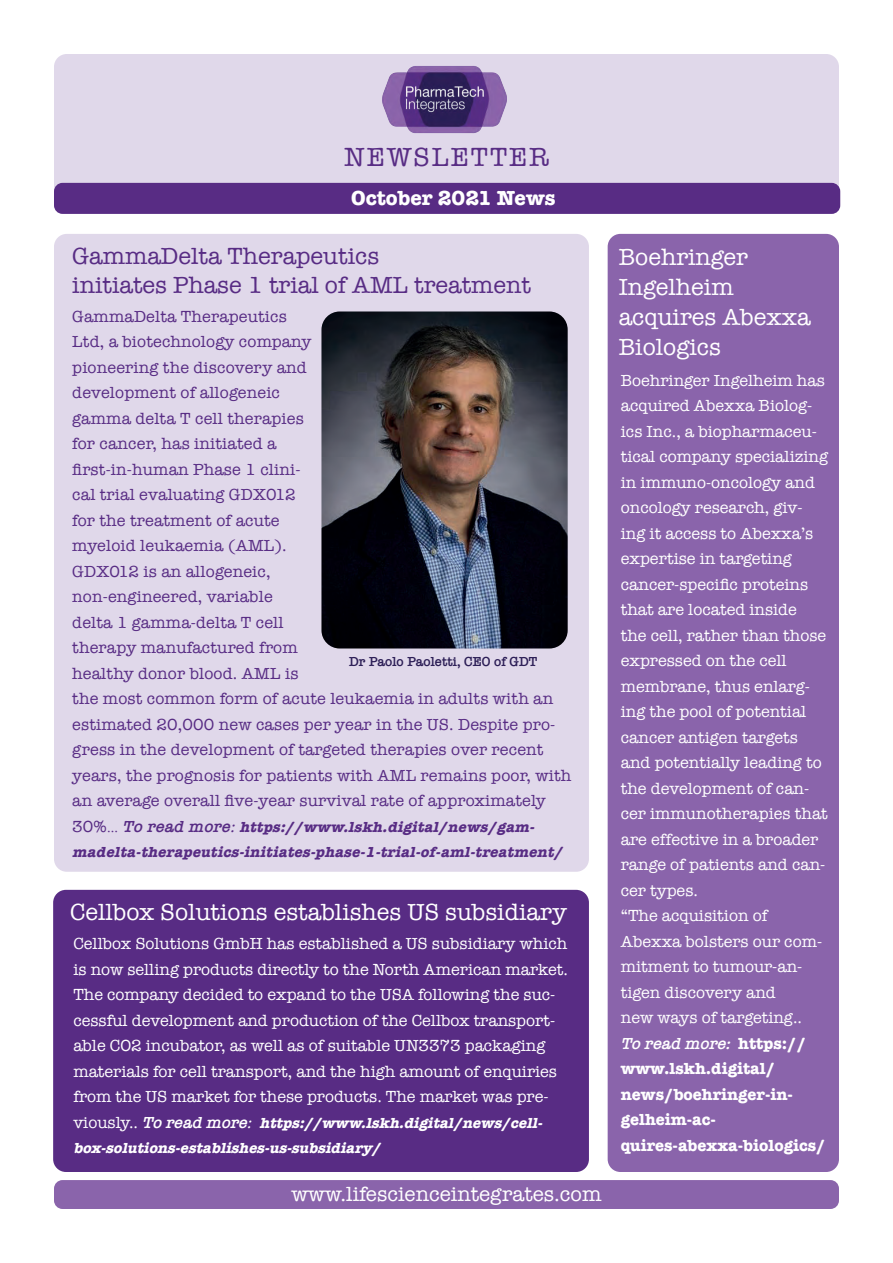
<style>
.page{position:relative;width:893px;height:1263px;background:#fff}
.page>*{position:absolute;margin:0;border:0;box-sizing:border-box;transform-origin:0 0}
.t1{font:27px "American Typewriter";letter-spacing:.07em;color:#582c84}
.t2{font:24px/30px "American Typewriter";color:#fff}
.t3{font:24px/28.8px "American Typewriter";color:#582c84}
.t4{font:21px "American Typewriter";color:#fff}
.t5{font:700 21px "American Typewriter";color:#fff}
.t6{font:16.5px/25.5px "American Typewriter";color:#fff}
.t7{font:16.5px/25.5px "American Typewriter";letter-spacing:.01em;color:#582c84}
.t8{font:italic 700 15px/25.5px "American Typewriter";color:#582c84}
.t9{font:italic 700 15px/25.5px "American Typewriter";color:#fff}
.t10{font:600 13.5px "American Typewriter";color:#2c1e56}
.s1{font-weight:400;font-style:normal;font-size:16.5px}
.s2{font-weight:300;font-style:normal;font-size:16.5px}
.s3{font-weight:600;font-size:16.5px}
.s4{font-weight:400;font-size:16.5px}
.s5{font-weight:600;font-style:italic}
.s6{font-weight:700}
</style>
<div class="page">
<div style="left:608px;top:234px;width:231px;height:938px;background:#8a64ab;border-radius:13px"></div>
<div style="left:54px;top:234px;width:535px;height:638px;background:#e0d8ea;border-radius:13px"></div>
<div style="left:54px;top:1180px;width:785px;height:29px;background:#8a64ab;border-radius:9px"></div>
<img style="left:321px;top:311px;width:247px;height:337px">
<div style="left:53px;top:890px;width:536px;height:282px;background:#582c84;border-radius:13px"></div>
<div style="left:54px;top:54px;width:785px;height:159px;background:#e0d8ea;border-radius:13px"></div>
<img style="left:382px;top:66px;width:125px;height:68px">
<div style="left:54px;top:183px;width:786px;height:31px;background:#582c84;border-radius:9px"></div>
<h1 class="t1" style="left:344px;top:136px;width:206px">NEWSLETTER</h1>
<p class="t5" style="left:351px;top:180px;width:206px">October 2021 News</p>
<h2 class="t3" style="left:72px;top:241px;width:460px">GammaDelta Therapeutics<br>initiates Phase 1 trial of AML treatment</h2>
<p class="t7" style="left:72px;top:303px;width:501px">GammaDelta Therapeutics<br>Ltd, a biotechnology company<br>pioneering the discovery and<br>development of allogeneic<br>gamma delta T cell therapies<br>for cancer, has initiated a<br>first-in-human Phase 1 clini-<br>cal trial evaluating GDX012<br>for the treatment of acute<br>myeloid leukaemia (AML).<br>GDX012 is an allogeneic,<br>non-engineered, variable<br>delta 1 gamma-delta T cell<br>therapy manufactured from<br>healthy donor blood. AML is<br>the most common form of acute leukaemia in adults with an estimated 20,000 new cases per year in the US. Despite pro&shy;gress in the development of targeted therapies over recent years, the prognosis for patients with AML remains poor, with an average overall five-year survival rate of approximately</p>
<p class="t8" style="left:72px;top:813px;width:497px"><span class="s1">3 0 %</span> <span class="s2">. . .</span> <span class="s3">To read more</span><span class="s4">:</span>https://www.lskh.digital/news/gam&shy;madelta-therapeutics-initiates-phase-1-trial-of-aml-treatment/</p>
<p class="t10" style="left:349px;top:651px;width:190px">Dr Paolo Paoletti, CEO of GDT</p>
<h2 class="t2" style="left:70px;top:896px;width:498px">Cellbox Solutions establishes US subsidiary</h2>
<p class="t6" style="left:73px;top:930px;width:496px">Cellbox Solutions GmbH has established a US subsidiary which is now selling products directly to the North American market.<br>The company decided to expand to the USA following the suc&shy;cessful development and production of the Cellbox transport&shy;able CO2 incubator, as well as of suitable UN3373 packaging materials for cell transport, and the high amount of enquiries from the US market for these products. The market was pre-</p>
<p class="t9" style="left:73px;top:1109px;width:476px"><span class="s1">v i o u s l y . .</span> <span class="s3">Toread more</span><span class="s4">:</span> https://www.lskh.digital/news/cell&shy;box-solutions-establishes-us-subsidiary/</p>
<p class="t4" style="left:291px;top:1178px;width:312px">www.lifescienceintegrates.com</p>
<h2 class="t2" style="left:619px;top:242px;width:193px">Boehringer<br>Ingelheim acquires Abexxa<br>Biologics</h2>
<p class="t6" style="left:621px;top:367px;width:209px">Boehringer Ingelheim has acquired Abexxa Biolog&shy;ics Inc., a biopharmaceu&shy;tical company specializing in immuno-oncology and oncology research, giv&shy;ing it access to Abexxa’s expertise in targeting cancer-specific proteins that are located inside<br>the cell, rather than those expressed on the cell membrane, thus enlarg&shy;ing the pool of potential cancer antigen targets and potentially leading to the development of can&shy;cer immunotherapies that are effective in a broader range of patients and can&shy;cer types.<br>“The acquisition of<br>Abexxa bolsters our com&shy;mitment to tumour-an&shy;tigen discovery and<br>new ways of targeting..<br><span class="s5">Toread more:</span> <span class="s6">ht tp s : / / www.lskh.digital/ news/boehringer-in&shy;gelheim-ac&shy;quires-abexxa-biologics/</span></p>
</div>
